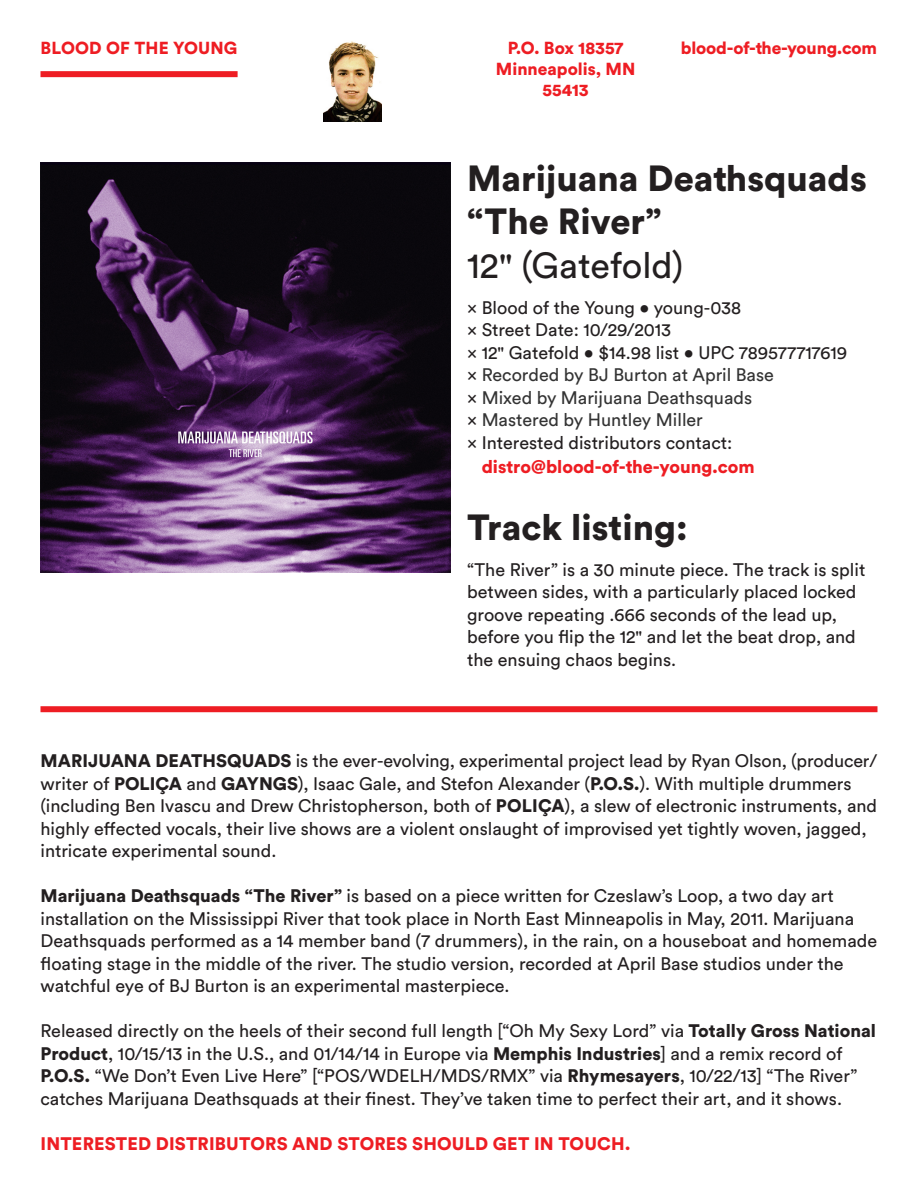
<style>
.page{position:relative;width:918px;height:1188px;background:#fff}
.page>*{position:absolute;margin:0;border:0;box-sizing:border-box;transform-origin:0 0}
.No_Spacing{font:900 36px "Circular Std";color:#231f20}
.No_Spacing-2{font:36px/43.2px "Circular Std";color:#231f20}
.No_Spacing-3{font:18px/22.5px "Circular Std";color:#231f20}
.Normal__Web{font:18px "Circular Std";color:#333}
.No_Spacing-4{font:900 18px "Circular Std";letter-spacing:.01em;color:#ee1d23}
.No_Spacing-5{font:900 17.25px "Circular Std";color:#ee1d23}
.s1{font-weight:900}
.s2{color:#231f20}
.s3{font-weight:900;color:#ee1d23}
</style>
<div class="page">
<img style="left:324px;top:41px;width:57px;height:81px">
<img style="left:40px;top:162px;width:411px;height:410px">
<div style="left:40px;top:71px;width:198px;height:6px;background:#ee1d23"></div>
<div style="left:40px;top:706px;width:838px;height:6px;background:#ee1d23"></div>
<p class="No_Spacing-5" style="left:41px;top:37px;width:198px">BLOOD OF THE YOUNG</p>
<p class="No_Spacing-5" style="left:508px;top:37px;width:117px">P.O. Box 18357</p>
<p class="No_Spacing-5" style="left:496px;top:58px;width:141px">Minneapolis, MN</p>
<p class="No_Spacing-5" style="left:543px;top:78px;width:48px">55413</p>
<p class="No_Spacing-5" style="left:681px;top:37px;width:198px">blood-of-the-young.com</p>
<p class="No_Spacing" style="left:467px;top:155px;width:401px">Marijuana Deathsquads</p>
<p class="No_Spacing-2" style="left:467px;top:200px;width:218px"><span class="s1">“The River”<br></span>12" (Gatefold)</p>
<p class="No_Spacing-3" style="left:467px;top:296px;width:276px">× Blood of the Young • young-038</p>
<p class="No_Spacing-3" style="left:467px;top:318px;width:206px">× Street Date: 10/29/2013</p>
<p class="No_Spacing-3" style="left:467px;top:341px;width:382px">× 12" Gatefold • $14.98 list • UPC 789577717619</p>
<p class="Normal__Web" style="left:467px;top:364px;width:308px"><span class="s2">×</span> Recorded by BJ Burton at April Base</p>
<p class="Normal__Web" style="left:467px;top:386px;width:287px"><span class="s2">×</span> Mixed by Marijuana Deathsquads</p>
<p class="Normal__Web" style="left:467px;top:409px;width:237px"><span class="s2">×</span> Mastered by Huntley Miller</p>
<p class="No_Spacing-3" style="left:482px;top:430px;width:274px;line-height:24px;text-indent:-15px">× Interested distributors contact: <span class="s3">distro@blood-of-the-young.com</span></p>
<p class="No_Spacing" style="left:467px;top:503px;width:222px">Track listing:</p>
<p class="No_Spacing-3" style="left:467px;top:558px;width:400px">“The River” is a 30 minute piece. The track is split between sides, with a particularly placed locked groove repeating .666 seconds of the lead up, before you flip the 12" and let the beat drop, and the ensuing chaos begins.</p>
<p class="No_Spacing-3" style="left:40px;top:750px;width:838px"><span class="s1">MARIJUANA DEATHSQUADS</span> is the ever-evolving, experimental project lead by Ryan Olson, (producer/ writer of <span class="s1">POLIÇA</span> and <span class="s1">GAYNGS</span>), Isaac Gale, and Stefon Alexander (<span class="s1">P.O.S.</span>). With multiple drummers (including Ben Ivascu and Drew Christopherson, both of <span class="s1">POLIÇA</span>), a slew of electronic instruments, and highly effected vocals, their live shows are a violent onslaught of improvised yet tightly woven, jagged, intricate experimental sound.</p>
<p class="No_Spacing-3" style="left:40px;top:885px;width:838px"><span class="s1">Marijuana Deathsquads “The River”</span> is based on a piece written for Czeslaw’s Loop, a two day art installation on the Mississippi River that took place in North East Minneapolis in May, 2011. Marijuana Deathsquads performed as a 14 member band (7 drummers), in the rain, on a houseboat and homemade floating stage in the middle of the river. The studio version, recorded at April Base studios under the watchful eye of BJ Burton is an experimental masterpiece.</p>
<p class="No_Spacing-3" style="left:40px;top:1020px;width:837px">Released directly on the heels of their second full length [“Oh My Sexy Lord” via <span class="s1">Totally Gross National Product</span>, 10/15/13 in the U.S., and 01/14/14 in Europe via <span class="s1">Memphis Industries</span>] and a remix record of <span class="s1">P.O.S.</span> “We Don’t Even Live Here” [“POS/WDELH/MDS/RMX” via <span class="s1">Rhymesayers</span>, 10/22/13] “The River” catches Marijuana Deathsquads at their finest. They’ve taken time to perfect their art, and it shows.</p>
<p class="No_Spacing-4" style="left:41px;top:1131px;width:592px">INTERESTED DISTRIBUTORS AND STORES SHOULD GET IN TOUCH.</p>
</div>
